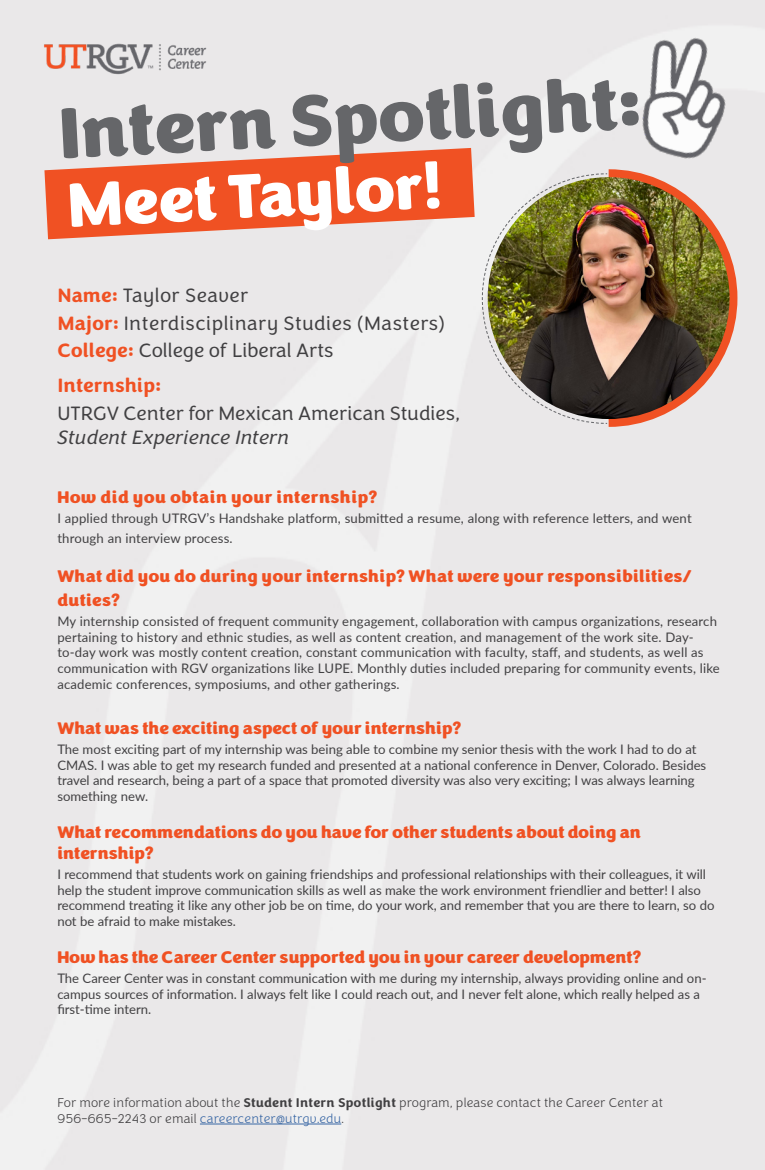
<style>
.page{position:relative;width:765px;height:1170px;background:#fff}
.page>*{position:absolute;margin:0;border:0;box-sizing:border-box;transform-origin:0 0}
.t1{font:900 75px "Congenial";color:#656669}
.t2{font:900 65px "Congenial";color:#fff}
.t3{font:300 20px/27.5px "Congenial";letter-spacing:.025em;color:#414042}
.t4{font:300 20px "Congenial";color:#414042}
.t5{font:italic 300 20px "Congenial";color:#414042}
.t6{font:700 20px "Congenial";color:#f05123}
.t7{font:900 17.5px/24px "Congenial";color:#f05123}
.t8{font:900 17.5px "Congenial";letter-spacing:.025em;color:#f05123}
.t9{font:13.12px/15.8px "Lato";color:#414042}
.t10{font:200 13.12px/15.8px "Congenial";letter-spacing:.015em;color:#414042}
.s1{font-weight:700;color:#f05123}
.s2{font-weight:700}
.s3{color:#3a68a5}
</style>
<div class="page">
<svg style="left:481px;top:169px;width:256px;height:258px"></svg>
<img style="left:488px;top:177px;width:242px;height:242px;border-radius:121px">
<svg style="left:44px;top:148px;width:431px;height:91px;background:#ee7654"></svg>
<hr style="left:200px;top:1124px;width:141px;height:1px;background:#3a68a5">
<img style="left:36px;top:37px;width:182px;height:42px">
<img style="left:604px;top:17px;width:161px;height:160px">
<h1 class="t1" style="left:56px;top:85px;width:585px;rotate:-3deg">Intern Spotlight:</h1>
<h2 class="t2" style="left:65px;top:163px;width:376px;rotate:-3deg">Meet Taylor!</h2>
<h3 class="t3" style="left:57px;top:282px;width:389px"><span class="s1">Name:</span> Taylor Seaver<br><span class="s1">Major:</span> Interdisciplinary Studies (Masters)<br><span class="s1">College:</span> College of Liberal Arts</h3>
<h3 class="t6" style="left:57px;top:373px;width:106px">Internship:</h3>
<h3 class="t4" style="left:57px;top:402px;width:404px">UTRGV Center for Mexican American Studies,</h3>
<h3 class="t5" style="left:57px;top:426px;width:233px">Student Experience Intern</h3>
<h3 class="t8" style="left:57px;top:486px;width:321px">How did you obtain your internship?</h3>
<p class="t9" style="left:57px;top:508px;width:636px;line-height:20px">I applied through UTRGV’s Handshake platform, submitted a resume, along with reference letters, and went through an interview process.</p>
<h3 class="t7" style="left:57px;top:564px;width:636px">What did you do during your internship? What were your responsibilities/ duties?</h3>
<p class="t9" style="left:57px;top:613px;width:664px">My internship consisted of frequent community engagement, collaboration with campus organizations, research pertaining to history and ethnic studies, as well as content creation, and management of the work site. Day&shy;to-day work was mostly content creation, constant communication with faculty, staff, and students, as well as communication with RGV organizations like LUPE. Monthly duties included preparing for community events, like academic conferences, symposiums, and other gatherings.</p>
<h3 class="t7" style="left:57px;top:716px;width:405px">What was the exciting aspect of your internship?</h3>
<p class="t9" style="left:57px;top:741px;width:650px">The most exciting part of my internship was being able to combine my senior thesis with the work I had to do at CMAS. I was able to get my research funded and presented at a national conference in Denver, Colorado. Besides travel and research, being a part of a space that promoted diversity was also very exciting; I was always learning something new.</p>
<h3 class="t7" style="left:57px;top:822px;width:585px;line-height:21px">What recommendations do you have for other students about doing an internship?</h3>
<p class="t9" style="left:57px;top:866px;width:659px">I recommend that students work on gaining friendships and professional relationships with their colleagues, it will help the student improve communication skills as well as make the work environment friendlier and better! I also recommend treating it like any other job be on time, do your work, and remember that you are there to learn, so do not be afraid to make mistakes.</p>
<h3 class="t7" style="left:57px;top:945px;width:585px">How has the Career Center supported you in your career development?</h3>
<p class="t9" style="left:57px;top:970px;width:651px">The Career Center was in constant communication with me during my internship, always providing online and on&shy;campus sources of information. I always felt like I could reach out, and I never felt alone, which really helped as a first-time intern.</p>
<p class="t10" style="left:57px;top:1095px;width:607px">For more information about the <span class="s2">Student Intern Spotlight</span> program, please contact the Career Center at<br>956-665-2243 or email <span class="s3">careercenter@utrgv.edu</span>.</p>
</div>
